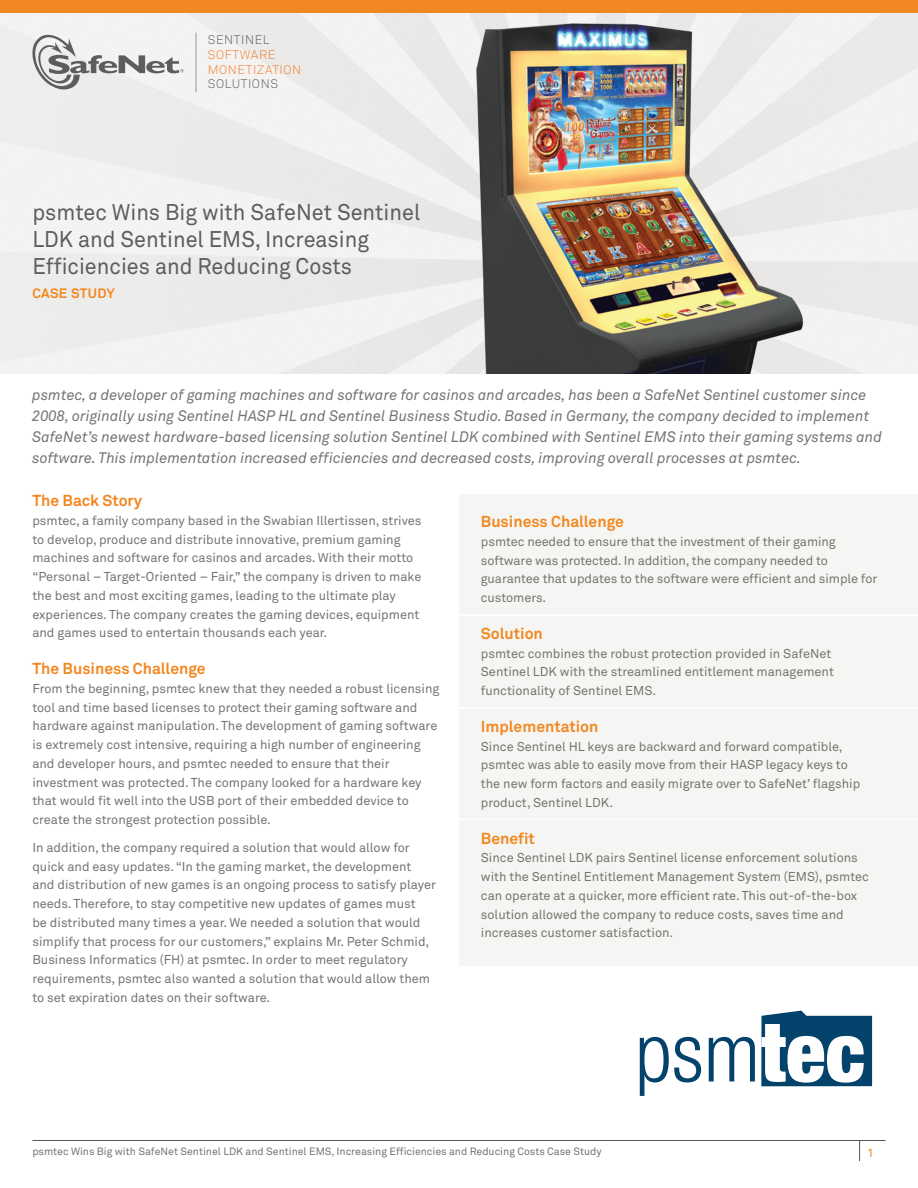
<style>
.page{position:relative;width:918px;height:1188px;background:#fff}
.page>*{position:absolute;margin:0;border:0;box-sizing:border-box;transform-origin:0 0}
.t1{font:22.5px/27px "Akkurat";color:#5e5d5b;scale:.96 1}
.t2{font:700 15.75px "Akkurat";color:#f28821}
.t3{font:italic 15px/21px "Akkurat";letter-spacing:.005em;color:#777371}
.t4{font:700 13.5px "Akkurat";letter-spacing:.02em;color:#f28821}
.t5{font:12.75px/18.8px "Akkurat";color:#777371}
.t6{font:300 12.3px/14.9px "Akkurat";letter-spacing:.05em;color:#f47b2a}
.t7{font:300 12.3px "Akkurat";letter-spacing:.05em;color:#5e5d5b}
.t8{font:12px "Akkurat";color:#f28821}
.t9{font:10.5px "Akkurat";color:#777371}
</style>
<div class="page">
<img style="left:0;top:13px;width:918px;height:361px">
<svg style="left:859px;top:1141px;width:1px;height:20px"></svg>
<hr style="left:32px;top:1140px;width:854px;height:1px;background:#57585a">
<div style="left:0;top:0;width:918px;height:13px;background:#f28821"></div>
<svg style="left:32px;top:34px;width:152px;height:56px"></svg>
<hr style="left:196px;top:33px;width:1px;height:59px;background:#969696">
<div style="left:459px;top:494px;width:459px;height:472px;background:#f5f6f3"></div>
<hr style="left:446px;top:615px;width:472px;height:1px;background:#fff">
<hr style="left:443px;top:707px;width:475px;height:2px;background:#fff">
<hr style="left:443px;top:819px;width:475px;height:1px;background:#fff">
<svg style="left:640px;top:1011px;width:232px;height:85px"></svg>
<p class="t7" style="left:208px;top:33px;width:63px">SENTINEL</p>
<p class="t6" style="left:208px;top:47px;width:95px">SOFTWARE<br>MONETIZATION</p>
<p class="t7" style="left:208px;top:77px;width:72px">SOLUTIONS</p>
<h1 class="t1" style="left:32px;top:200px;width:406px">psmtec Wins Big with SafeNet Sentinel<br>LDK and Sentinel EMS, Increasing<br>Efficiencies and Reducing Costs</h1>
<p class="t4" style="left:32px;top:285px;width:84px">Case St udy</p>
<p class="t3" style="left:32px;top:385px;width:851px">psmtec, a developer of gaming machines and software for casinos and arcades, has been a SafeNet Sentinel customer since 2008, originally using Sentinel HASP HL and Sentinel Business Studio. Based in Germany, the company decided to implement SafeNet’s newest hardware-based licensing solution Sentinel LDK combined with Sentinel EMS into their gaming systems and software. This implementation increased efficiencies and decreased costs, improving overall processes at psmtec.</p>
<p class="t2" style="left:32px;top:491px;width:111px">The Back Story</p>
<p class="t5" style="left:32px;top:511px;width:391px">psmtec, a family company based in the Swabian Illertissen, strives to develop, produce and distribute innovative, premium gaming machines and software for casinos and arcades. With their motto “Personal – Target-Oriented – Fair,” the company is driven to make the best and most exciting games, leading to the ultimate play experiences. The company creates the gaming devices, equipment and games used to entertain thousands each year.</p>
<p class="t2" style="left:32px;top:659px;width:175px">The Business Challenge</p>
<p class="t5" style="left:32px;top:679px;width:408px">From the beginning, psmtec knew that they needed a robust licensing tool and time based licenses to protect their gaming software and hardware against manipulation. The development of gaming software is extremely cost intensive, requiring a high number of engineering and developer hours, and psmtec needed to ensure that their investment was protected. The company looked for a hardware key that would fit well into the USB port of their embedded device to create the strongest protection possible.</p>
<p class="t5" style="left:32px;top:838px;width:405px">In addition, the company required a solution that would allow for quick and easy updates. “In the gaming market, the development and distribution of new games is an ongoing process to satisfy player needs. Therefore, to stay competitive new updates of games must<br>be distributed many times a year. We needed a solution that would simplify that process for our customers,” explains Mr. Peter Schmid, Business Informatics (FH) at psmtec. In order to meet regulatory requirements, psmtec also wanted a solution that would allow them to set expiration dates on their software.</p>
<p class="t2" style="left:481px;top:512px;width:145px">Business Challenge</p>
<p class="t5" style="left:481px;top:532px;width:398px">psmtec needed to ensure that the investment of their gaming software was protected. In addition, the company needed to guarantee that updates to the software were efficient and simple for customers.</p>
<p class="t2" style="left:481px;top:623px;width:64px">Solution</p>
<p class="t5" style="left:481px;top:644px;width:355px">psmtec combines the robust protection provided in SafeNet<br>Sentinel LDK with the streamlined entitlement management functionality of Sentinel EMS.</p>
<p class="t2" style="left:481px;top:716px;width:119px">Implementation</p>
<p class="t5" style="left:481px;top:737px;width:381px">Since Sentinel HL keys are backward and forward compatible, psmtec was able to easily move from their HASP legacy keys to the new form factors and easily migrate over to SafeNet’ flagship product, Sentinel LDK.</p>
<p class="t2" style="left:481px;top:828px;width:56px">Benefit</p>
<p class="t5" style="left:481px;top:849px;width:390px">Since Sentinel LDK pairs Sentinel license enforcement solutions with the Sentinel Entitlement Management System (EMS), psmtec can operate at a quicker, more efficient rate. This out-of-the-box solution allowed the company to reduce costs, saves time and increases customer satisfaction.</p>
<p class="t9" style="left:32px;top:1145px;width:571px">psmtec Wins Big with SafeNet Sentinel LDK and Sentinel EMS, Increasing Efficiencies and Reducing Costs Case Study</p>
<p class="t8" style="left:867px;top:1146px;width:8px">1</p>
</div>
